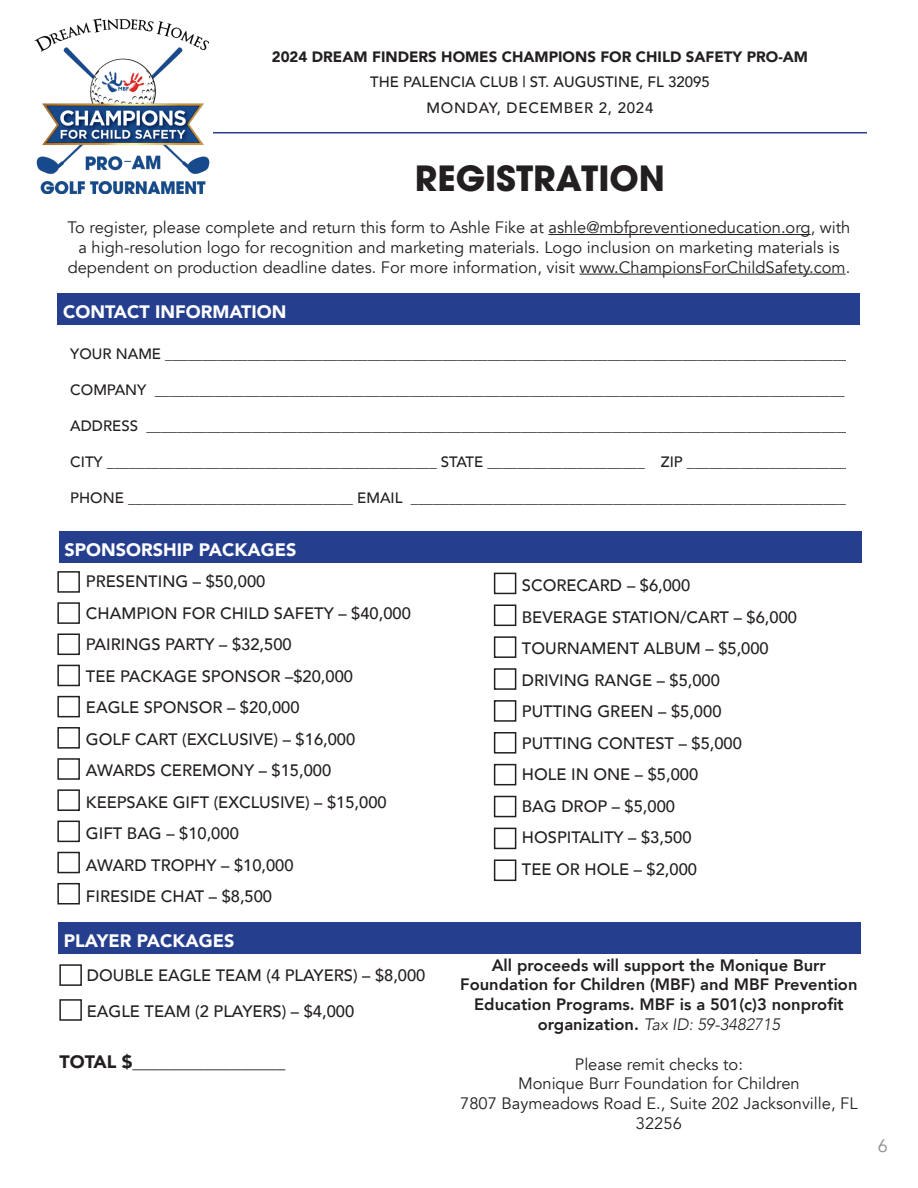
<style>
.page{position:relative;width:918px;height:1188px;background:#fff}
.page>*{position:absolute;margin:0;border:0;box-sizing:border-box;transform-origin:0 0}
.t1{font:700 34.5px "ITC Avant Garde Pro";color:#231f20}
.t2{font:900 18px "Avenir";color:#fff}
.t3{font:900 18px "Avenir";color:#231f20}
.t4{font:18px "Avenir";color:#8b8d90}
.t5{font:500 16.5px "Avenir";color:#231f20}
.t6{font:16.5px/19.8px "Avenir";color:#231f20;text-align:center}
.t7{font:800 16.5px/19.8px "Avenir";color:#231f20;text-align:center}
.t8{font:500 15px/25.5px "Avenir";color:#231f20;text-align:center}
.t9{font:900 15px "Avenir";color:#231f20}
.s1{font-weight:300;font-style:italic}
</style>
<div class="page">
<img style="left:34px;top:18px;width:176px;height:176px">
<hr style="left:213px;top:132px;width:654px;height:2px;background:#253f8e">
<div style="left:58px;top:294px;width:802px;height:31px;background:#253f8e"></div>
<div style="left:59px;top:532px;width:803px;height:31px;background:#253f8e"></div>
<div style="left:57px;top:571px;width:23px;height:22px;border:2px solid #231f20"></div>
<div style="left:57px;top:602px;width:23px;height:22px;border:2px solid #231f20"></div>
<div style="left:57px;top:633px;width:23px;height:22px;border:2px solid #231f20"></div>
<div style="left:57px;top:665px;width:23px;height:21px;border:2px solid #231f20"></div>
<div style="left:57px;top:696px;width:23px;height:21px;border:2px solid #231f20"></div>
<div style="left:57px;top:727px;width:23px;height:22px;border:2px solid #231f20"></div>
<div style="left:57px;top:758px;width:23px;height:22px;border:2px solid #231f20"></div>
<div style="left:57px;top:789px;width:23px;height:22px;border:2px solid #231f20"></div>
<div style="left:57px;top:821px;width:23px;height:21px;border:2px solid #231f20"></div>
<div style="left:57px;top:852px;width:23px;height:21px;border:2px solid #231f20"></div>
<hr style="left:548px;top:234px;width:263px;height:1px;background:#231f20">
<hr style="left:579px;top:274px;width:267px;height:1px;background:#231f20">
<div style="left:59px;top:964px;width:23px;height:22px;border:2px solid #231f20"></div>
<div style="left:59px;top:999px;width:23px;height:22px;border:2px solid #231f20"></div>
<div style="left:59px;top:922px;width:802px;height:32px;background:#253f8e"></div>
<div style="left:494px;top:573px;width:22px;height:21px;border:2px solid #231f20"></div>
<div style="left:494px;top:605px;width:22px;height:21px;border:2px solid #231f20"></div>
<div style="left:494px;top:636px;width:22px;height:22px;border:2px solid #231f20"></div>
<div style="left:494px;top:668px;width:22px;height:22px;border:2px solid #231f20"></div>
<div style="left:494px;top:700px;width:22px;height:22px;border:2px solid #231f20"></div>
<div style="left:494px;top:732px;width:22px;height:22px;border:2px solid #231f20"></div>
<div style="left:494px;top:764px;width:22px;height:21px;border:2px solid #231f20"></div>
<div style="left:494px;top:796px;width:22px;height:21px;border:2px solid #231f20"></div>
<div style="left:494px;top:828px;width:22px;height:21px;border:2px solid #231f20"></div>
<div style="left:57px;top:883px;width:23px;height:21px;border:2px solid #231f20"></div>
<div style="left:494px;top:860px;width:22px;height:21px;border:2px solid #231f20"></div>
<p class="t9" style="left:272px;top:43px;width:538px">2024 DREAM FINDERS HOMES CHAMPIONS FOR CHILD SAFETY PRO-AM</p>
<p class="t8" style="left:370px;top:68px;width:341px">THE PALENCIA CLUB | ST. AUGUSTINE, FL 32095<br>MONDAY, DECEMBER 2, 2024</p>
<p class="t1" style="left:415px;top:155px;width:252px">REGISTRATION</p>
<p class="t6" style="left:68px;top:218px;width:784px">To register, please complete and return this form to Ashle Fike at ashle@mbfpreventioneducation.org, with a high-resolution logo for recognition and marketing materials. Logo inclusion on marketing materials is dependent on production deadline dates. For more information, visit www.ChampionsForChildSafety.com.</p>
<p class="t2" style="left:63px;top:297px;width:225px">CONTACT INFORMATION</p>
<p class="t8" style="left:70px;top:340px;width:779px">YOUR NAME ___________________________________________________________________________________________</p>
<p class="t8" style="left:70px;top:376px;width:776px">COMPANY ____________________________________________________________________________________________</p>
<p class="t8" style="left:70px;top:412px;width:783px">ADDRESS ______________________________________________________________________________________________</p>
<p class="t8" style="left:70px;top:448px;width:783px">CITY ____________________________________________ STATE _____________________ ZIP ______________________</p>
<p class="t8" style="left:70px;top:484px;width:777px">PHONE ______________________________ EMAIL __________________________________________________________</p>
<p class="t2" style="left:65px;top:535px;width:233px">SPONSORSHIP PACKAGES</p>
<p class="t5" style="left:86px;top:567px;width:181px">PRESENTING – $50,000</p>
<p class="t5" style="left:86px;top:599px;width:326px">CHAMPION FOR CHILD SAFETY – $40,000</p>
<p class="t5" style="left:86px;top:630px;width:207px">PAIRINGS PARTY – $32,500</p>
<p class="t5" style="left:86px;top:662px;width:269px">TEE PACKAGE SPONSOR –$20,000</p>
<p class="t5" style="left:86px;top:693px;width:215px">EAGLE SPONSOR – $20,000</p>
<p class="t5" style="left:86px;top:725px;width:271px">GOLF CART (EXCLUSIVE) – $16,000</p>
<p class="t5" style="left:86px;top:756px;width:247px">AWARDS CEREMONY – $15,000</p>
<p class="t5" style="left:86px;top:788px;width:302px">KEEPSAKE GIFT (EXCLUSIVE) – $15,000</p>
<p class="t5" style="left:86px;top:819px;width:154px">GIFT BAG – $10,000</p>
<p class="t5" style="left:86px;top:851px;width:209px">AWARD TROPHY – $10,000</p>
<p class="t5" style="left:86px;top:882px;width:188px">FIRESIDE CHAT – $8,500</p>
<p class="t2" style="left:64px;top:925px;width:172px">PLAYER PACKAGES</p>
<p class="t5" style="left:87px;top:961px;width:340px">DOUBLE EAGLE TEAM (4 PLAYERS) – $8,000</p>
<p class="t5" style="left:87px;top:997px;width:269px">EAGLE TEAM (2 PLAYERS) – $4,000</p>
<p class="t3" style="left:60px;top:1047px;width:227px">TOTAL $_________________</p>
<p class="t5" style="left:522px;top:571px;width:170px">SCORECARD – $6,000</p>
<p class="t5" style="left:522px;top:603px;width:277px">BEVERAGE STATION/CART – $6,000</p>
<p class="t5" style="left:522px;top:634px;width:248px">TOURNAMENT ALBUM – $5,000</p>
<p class="t5" style="left:522px;top:666px;width:200px">DRIVING RANGE – $5,000</p>
<p class="t5" style="left:522px;top:697px;width:201px">PUTTING GREEN – $5,000</p>
<p class="t5" style="left:522px;top:729px;width:222px">PUTTING CONTEST – $5,000</p>
<p class="t5" style="left:522px;top:760px;width:178px">HOLE IN ONE – $5,000</p>
<p class="t5" style="left:522px;top:792px;width:155px">BAG DROP – $5,000</p>
<p class="t5" style="left:522px;top:823px;width:171px">HOSPITALITY – $3,500</p>
<p class="t5" style="left:522px;top:855px;width:177px">TEE OR HOLE – $2,000</p>
<p class="t7" style="left:460px;top:955px;width:399px">All proceeds will support the Monique Burr Foundation for Children (MBF) and MBF Prevention Education Programs. MBF is a 501(c)3 nonprofit organization. <span class="s1">Tax ID: 59-3482715</span></p>
<p class="t6" style="left:575px;top:1054px;width:170px">Please remit checks to:</p>
<p class="t6" style="left:518px;top:1074px;width:283px">Monique Burr Foundation for Children</p>
<p class="t6" style="left:460px;top:1094px;width:399px">7807 Baymeadows Road E., Suite 202 Jacksonville, FL<br>32256</p>
<p class="t4" style="left:878px;top:1136px;width:12px">6</p>
</div>
